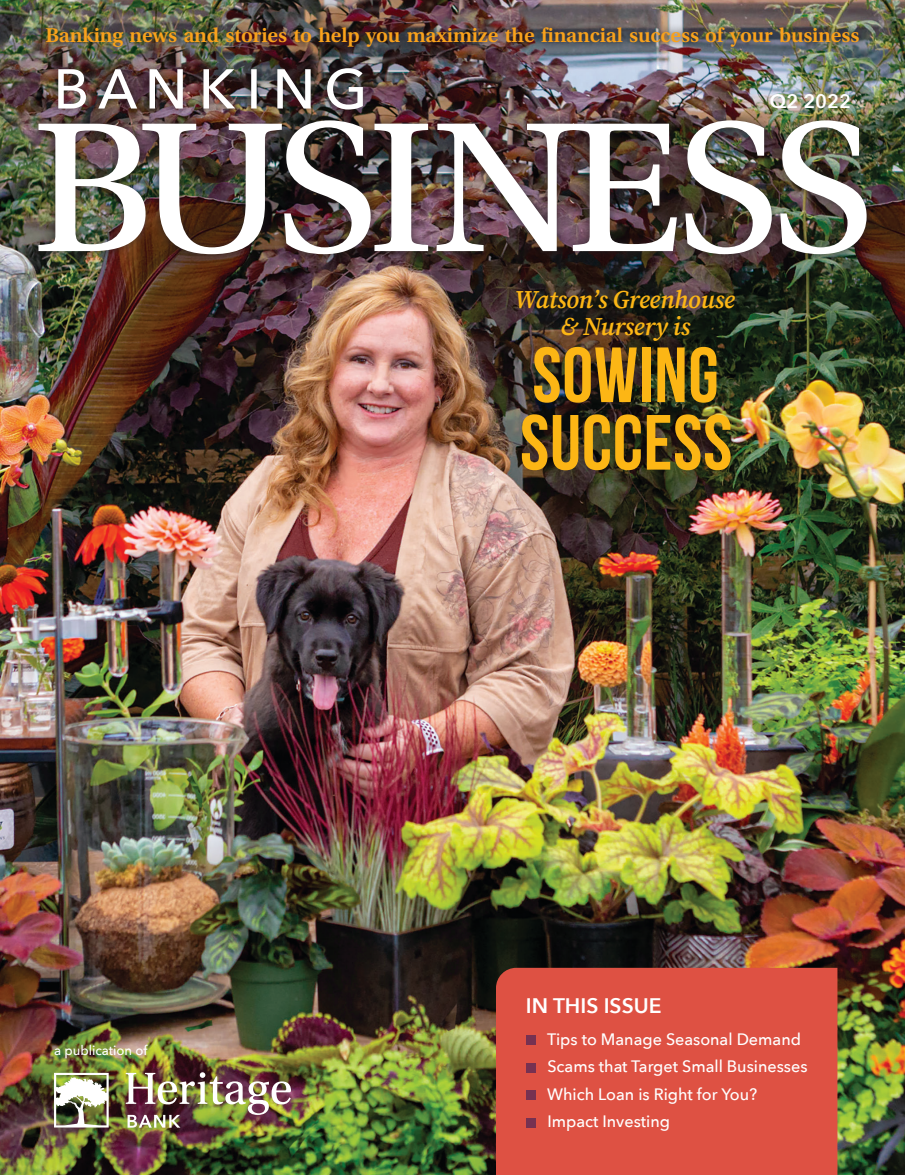
<style>
.page{position:relative;width:905px;height:1175px;background:#fff}
.page>*{position:absolute;margin:0;border:0;box-sizing:border-box;transform-origin:0 0}
.t1{font:700 78px/67.5px "Bebas Neue";letter-spacing:.01em;color:#fcb615}
.t2{font:italic 600 25.5px/27px "Source Serif Pro";letter-spacing:-.015em;color:#fcb615;text-align:center}
.t3{font:600 21px "Utopia Std";letter-spacing:-.01em;color:#f9a21c}
.t4{font:600 21px "Avenir Next";color:#fff}
.t5{font:600 19.5px "Avenir Next";color:#fff}
.t6{font:500 16.5px "Avenir Next";color:#fff}
.body{font:500 13.5px "Avenir Next";color:#fff}
</style>
<div class="page">
<img style="left:0;top:0;width:904px;height:1174px">
<img style="left:38px;top:19px;width:829px;height:37px">
<div style="left:496px;top:967px;width:341px;height:207px;background:#de5143"></div>
<div style="left:526px;top:1035px;width:9px;height:9px;background:#763151"></div>
<div style="left:526px;top:1062px;width:9px;height:10px;background:#763151"></div>
<div style="left:526px;top:1090px;width:9px;height:9px;background:#763151"></div>
<div style="left:526px;top:1117px;width:9px;height:10px;background:#763151"></div>
<img style="left:126px;top:1072px;width:165px;height:55px">
<img style="left:54px;top:1072px;width:55px;height:55px">
<div style="left:29px;top:59px;width:847px;height:205px;background:#231f20;opacity:.75"></div>
<img style="left:38px;top:120px;width:828px;height:134px">
<img style="left:58px;top:68px;width:305px;height:41px">
<p class="t3" style="left:45px;top:24px;width:815px">Banking news and stories to help you maximize the financial success of your business</p>
<p class="body" style="left:54px;top:1038px;width:95px">a publication of</p>
<p class="t5" style="left:770px;top:84px;width:82px">Q2 2022</p>
<p class="t2" style="left:515px;top:285px;width:221px">Watsonʼs Greenhouse &amp; Nursery is</p>
<p class="t1" style="left:520px;top:340px;width:214px">SOWING<br>SUCCESS</p>
<p class="t4" style="left:526px;top:988px;width:137px">IN THIS ISSUE</p>
<p class="t6" style="left:547px;top:1024px;width:255px">Tips to Manage Seasonal Demand</p>
<p class="t6" style="left:547px;top:1052px;width:262px">Scams that Target Small Businesses</p>
<p class="t6" style="left:547px;top:1079px;width:212px">Which Loan is Right for You?</p>
<p class="t6" style="left:547px;top:1107px;width:124px">Impact Investing</p>
</div>
